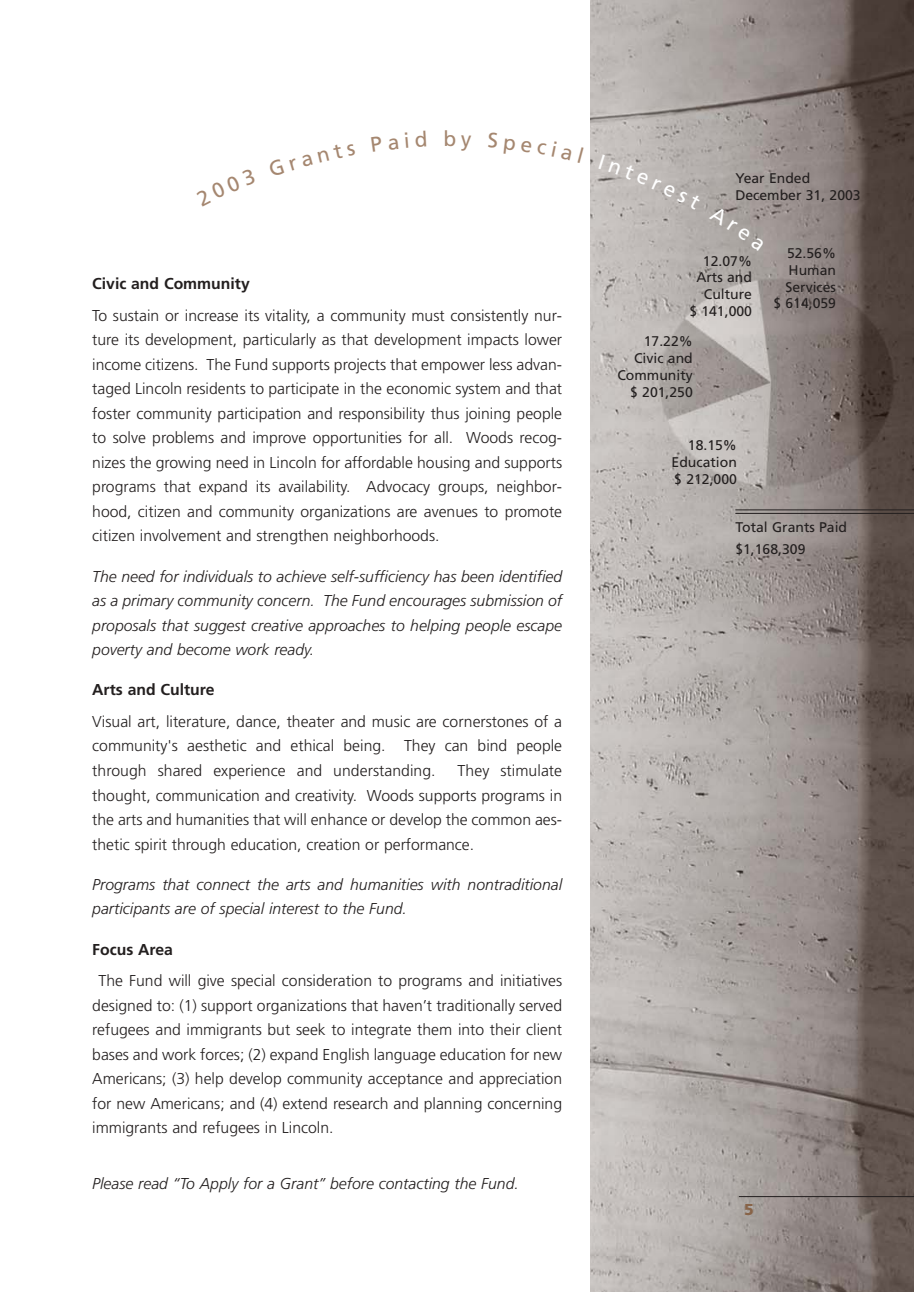
<style>
.page{position:relative;width:914px;height:1292px;background:#fff}
.page>*{position:absolute;margin:0;border:0;box-sizing:border-box;transform-origin:0 0}
.t1{font:21px "Frutiger";color:#a58770}
.t2{font:300 15.75px/24.5px "Frutiger";color:#231f1f;text-align:justify}
.t3{font:italic 300 15.75px/24.5px "Frutiger";color:#231f1f;text-align:justify}
.t4{font:700 15.75px "Frutiger";color:#231f1f}
.t5{font:900 15.75px "Frutiger";color:#886448}
.t6{font:14px/16.8px "Frutiger";color:#231f1f;text-align:right}
</style>
<div class="page">
<img style="left:590px;top:0;width:324px;height:1291px">
<hr style="left:738px;top:1196px;width:176px;height:1px;background:#231f1f">
<hr style="left:735px;top:509px;width:179px;height:1px;background:#231f1f">
<hr style="left:735px;top:513px;width:179px;height:1px;background:#231f1f">
<svg style="left:598px;top:154px;width:103px;height:56px"></svg>
<svg style="left:709px;top:205px;width:55px;height:46px"></svg>
<h1 class="t1" style="left:443px;top:130px;width:14px">b</h1>
<p class="t4" style="left:92px;top:277px;width:159px">Civic and Community</p>
<p class="t2" style="left:92px;top:304px;width:471px">To sustain or increase its vitality, a community must consistently nur&shy;ture its development, particularly as that development impacts lower income citizens. The Fund supports projects that empower less advan&shy;taged Lincoln residents to participate in the economic system and that foster community participation and responsibility thus joining people to solve problems and improve opportunities for all. Woods recog&shy;nizes the growing need in Lincoln for affordable housing and supports programs that expand its availability. Advocacy groups, neighbor&shy;hood, citizen and community organizations are avenues to promote citizen involvement and strengthen neighborhoods.</p>
<p class="t3" style="left:92px;top:565px;width:471px">The need for individuals to achieve self-sufficiency has been identified as a primary community concern. The Fund encourages submission of proposals that suggest creative approaches to helping people escape poverty and become work ready.</p>
<p class="t4" style="left:92px;top:683px;width:124px">Arts and Culture</p>
<p class="t2" style="left:92px;top:710px;width:471px">Visual art, literature, dance, theater and music are cornerstones of a community's aesthetic and ethical being. They can bind people through shared experience and understanding.</p>
<p class="t2" style="left:92px;top:759px;width:471px;text-indent:365px">They stimulate thought, communication and creativity. Woods supports programs in the arts and humanities that will enhance or develop the common aes&shy;thetic spirit through education, creation or performance.</p>
<p class="t3" style="left:92px;top:873px;width:471px">Programs that connect the arts and humanities with nontraditional participants are of special interest to the Fund.</p>
<p class="t4" style="left:92px;top:942px;width:82px">Focus Area</p>
<p class="t2" style="left:92px;top:969px;width:471px;text-indent:6px">The Fund will give special consideration to programs and initiatives designed to: (1) support organizations that haven’t traditionally served refugees and immigrants but seek to integrate them into their client bases and work forces; (2) expand English language education for new Americans; (3) help develop community acceptance and appreciation for new Americans; and (4) extend research and planning concerning immigrants and refugees in Lincoln.</p>
<p class="t3" style="left:92px;top:1172px;width:428px">Please read “To Apply for a Grant” before contacting the Fund.</p>
<p class="t6" style="left:735px;top:171px;width:127px;text-align:left">Year Ended<br>December 31, 2003</p>
<p class="t6" style="left:689px;top:253px;width:64px">12.07%<br>Arts and<br>Culture<br>$ 141,000</p>
<p class="t6" style="left:773px;top:246px;width:64px">52.56%<br>Human<br>Services<br>$ 614,059</p>
<p class="t6" style="left:617px;top:334px;width:77px">17.22%<br>Civic and<br>Community $ 201,250</p>
<p class="t6" style="left:671px;top:438px;width:67px;text-align:justify;text-indent:16px">18.15% Education $ 212,000</p>
<p class="t6" style="left:735px;top:517px;width:113px;line-height:22.1px;text-align:left">Total Grants Paid $1,168,309</p>
<p class="t5" style="left:744px;top:1203px;width:11px">5</p>
</div>
